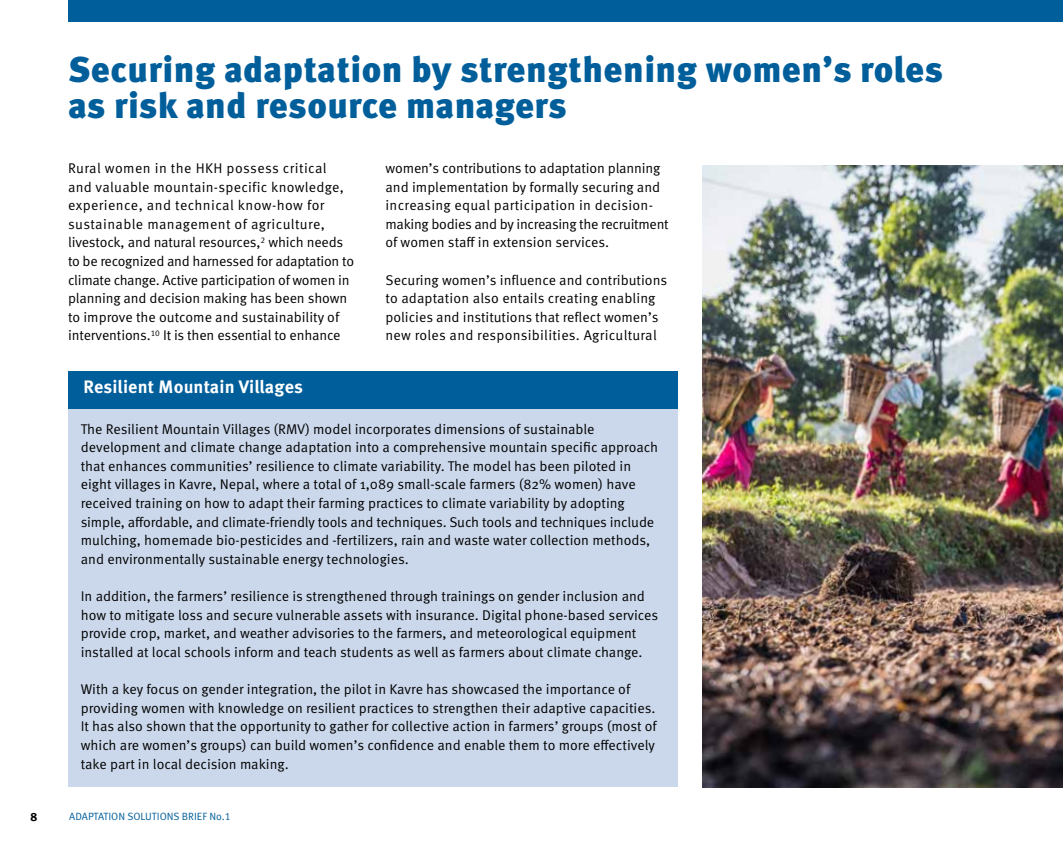
<style>
.page{position:relative;width:1063px;height:851px;background:#fff}
.page>*{position:absolute;margin:0;border:0;box-sizing:border-box;transform-origin:0 0}
.t1{font:900 36px/36px "Meta Pro";letter-spacing:.01em;color:#005e9b}
.t2{font:700 18px "Meta Pro";letter-spacing:.005em;color:#fff}
.t3{font:14.1px/18.6px "Meta Pro";color:#000}
.t4{font:700 12px "Meta Pro";color:#000}
.t5{font:10.5px "Meta Pro";color:#005e9b}
</style>
<div class="page">
<div style="left:68px;top:408px;width:609px;height:379px;background:#cbd8eb"></div>
<div style="left:68px;top:371px;width:609px;height:37px;background:#005e9b"></div>
<img style="left:703px;top:166px;width:360px;height:621px">
<div style="left:68px;top:0;width:995px;height:21px;background:#005e9b"></div>
<h1 class="t1" style="left:68px;top:53px;width:877px">Securing adaptation by strengthening women’s roles as risk and resource managers</h1>
<p class="t3" style="left:68px;top:159px;width:288px">Rural women in the HKH possess critical and valuable mountain-specific knowledge, experience, and technical know-how for sustainable management of agriculture, livestock, and natural resources,<sup>2</sup> which needs to be recognized and harnessed for adaptation to climate change. Active participation of women in planning and decision making has been shown to improve the outcome and sustainability of interventions.<sup>10</sup> It is then essential to enhance</p>
<p class="t3" style="left:386px;top:159px;width:285px">women’s contributions to adaptation planning and implementation by formally securing and increasing equal participation in decision&shy;making bodies and by increasing the recruitment of women staff in extension services.</p>
<p class="t3" style="left:386px;top:271px;width:283px">Securing women’s influence and contributions to adaptation also entails creating enabling policies and institutions that reflect women’s new roles and responsibilities. Agricultural</p>
<p class="t2" style="left:83px;top:375px;width:221px">Resilient Mountain Villages</p>
<p class="t3" style="left:81px;top:419px;width:579px">The Resilient Mountain Villages (RMV) model incorporates dimensions of sustainable development and climate change adaptation into a comprehensive mountain specific approach that enhances communities’ resilience to climate variability. The model has been piloted in eight villages in Kavre, Nepal, where a total of 1,089 small-scale farmers (82% women) have received training on how to adapt their farming practices to climate variability by adopting simple, affordable, and climate-friendly tools and techniques. Such tools and techniques include mulching, homemade bio-pesticides and -fertilizers, rain and waste water collection methods, and environmentally sustainable energy technologies.</p>
<p class="t3" style="left:81px;top:587px;width:579px">In addition, the farmers’ resilience is strengthened through trainings on gender inclusion and how to mitigate loss and secure vulnerable assets with insurance. Digital phone-based services provide crop, market, and weather advisories to the farmers, and meteorological equipment installed at local schools inform and teach students as well as farmers about climate change.</p>
<p class="t3" style="left:81px;top:680px;width:578px">With a key focus on gender integration, the pilot in Kavre has showcased the importance of providing women with knowledge on resilient practices to strengthen their adaptive capacities.<br>It has also shown that the opportunity to gather for collective action in farmers’ groups (most of which are women’s groups) can build women’s confidence and enable them to more effectively take part in local decision making.</p>
<p class="t4" style="left:31px;top:808px;width:8px">8</p>
<p class="t5" style="left:69px;top:809px;width:163px">ADAPTATION SOLUTIONS BRIEF No.1</p>
</div>
